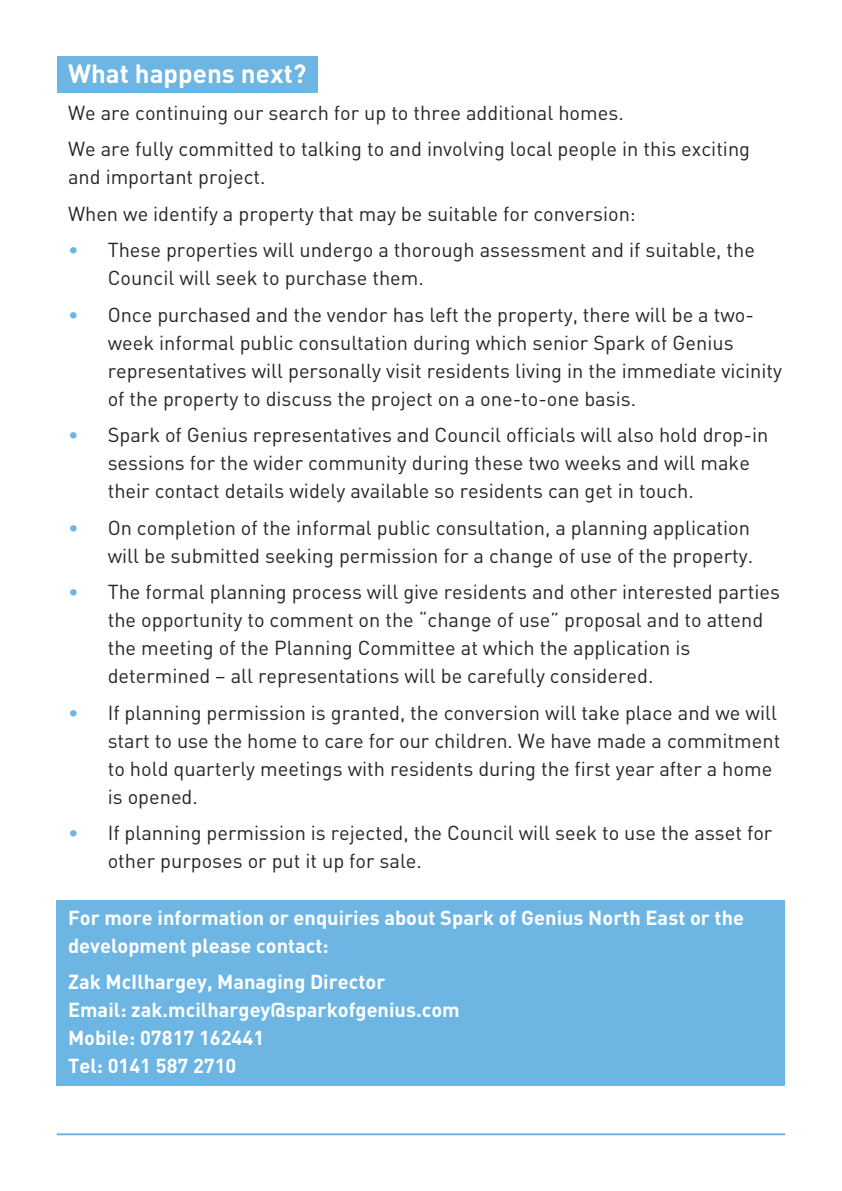
<style>
.page{position:relative;width:842px;height:1191px;background:#fff}
.page>*{position:absolute;margin:0;border:0;box-sizing:border-box;transform-origin:0 0}
.t1{font:26px "DIN Bold";color:#fff}
.t2{font:20px/28px "DIN";color:#272627}
.t3{font:20px/28px "DIN Bold";color:#fff}
.s1{color:#6db5e3}
</style>
<div class="page">
<div style="left:57px;top:57px;width:260px;height:36px;background:#6db5e3"></div>
<div style="left:57px;top:900px;width:728px;height:185px;background:#6db5e3"></div>
<hr style="left:57px;top:1133px;width:728px;height:2px;background:#6db5e3">
<h1 class="t1" style="left:68px;top:57px;width:240px">What happens next?</h1>
<p class="t2" style="left:68px;top:94px;width:684px;line-height:36.6px">We are continuing our search for up to three additional homes.<br>We are fully committed to talking to and involving local people in this exciting</p>
<p class="t2" style="left:68px;top:158px;width:569px;line-height:36.6px">and important project.<br>When we identify a property that may be suitable for conversion:</p>
<p class="t2" style="left:108px;top:236px;width:649px;text-indent:-40px"><span class="s1">•</span> These properties will undergo a thorough assessment and if suitable, the<br>Council will seek to purchase them.</p>
<p class="t2" style="left:108px;top:300px;width:676px;text-indent:-40px"><span class="s1">•</span> Once purchased and the vendor has left the property, there will be a two&shy;week informal public consultation during which senior Spark of Genius representatives will personally visit residents living in the immediate vicinity of the property to discuss the project on a one-to-one basis.</p>
<p class="t2" style="left:108px;top:421px;width:662px;text-indent:-40px"><span class="s1">•</span> Spark of Genius representatives and Council officials will also hold drop-in sessions for the wider community during these two weeks and will make their contact details widely available so residents can get in touch.</p>
<p class="t2" style="left:68px;top:513px;width:687px;text-align:right"><span class="s1">•</span> On completion of the informal public consultation, a planning application will be submitted seeking permission for a change of use of the property.</p>
<p class="t2" style="left:108px;top:578px;width:674px;text-indent:-40px"><span class="s1">•</span> The formal planning process will give residents and other interested parties the opportunity to comment on the “change of use” proposal and to attend the meeting of the Planning Committee at which the application is determined – all representations will be carefully considered.</p>
<p class="t2" style="left:108px;top:698px;width:674px;text-indent:-40px"><span class="s1">•</span> If planning permission is granted, the conversion will take place and we will start to use the home to care for our children. We have made a commitment to hold quarterly meetings with residents during the first year after a home is opened.</p>
<p class="t2" style="left:108px;top:819px;width:666px;text-indent:-40px"><span class="s1">•</span> If planning permission is rejected, the Council will seek to use the asset for other purposes or put it up for sale.</p>
<p class="t3" style="left:68px;top:902px;width:677px">For more information or enquiries about Spark of Genius North East or the development please contact:</p>
<p class="t3" style="left:68px;top:967px;width:393px">Zak McIlhargey, Managing Director<br>Email: zak.mcilhargey@sparkofgenius.com<br>Mobile: 07817 162441<br>Tel: 0141 587 2710</p>
</div>
